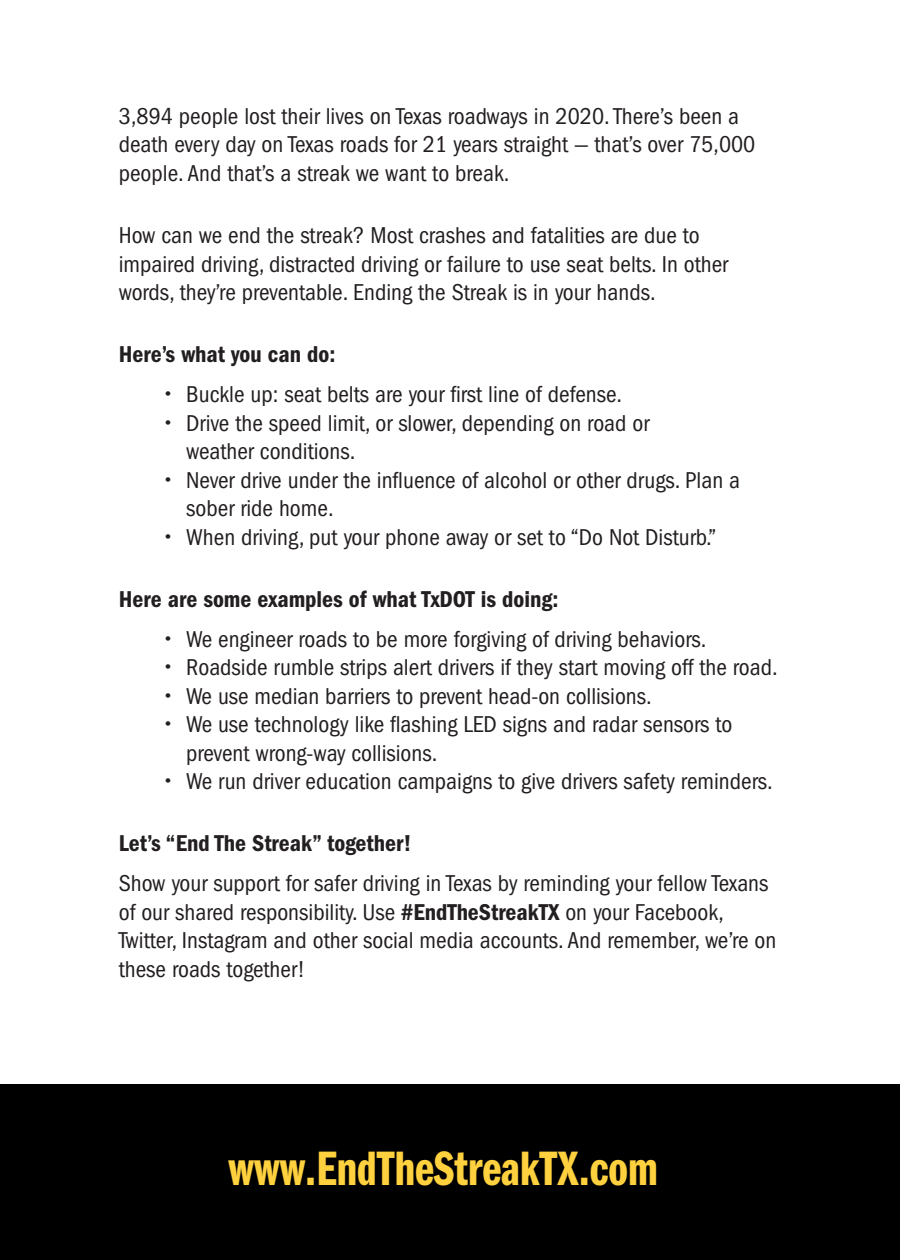
<style>
.page{position:relative;width:900px;height:1260px;background:#fff}
.page>*{position:absolute;margin:0;border:0;box-sizing:border-box;transform-origin:0 0}
.t1{font:50px "ITC Franklin Gothic Std Dm Cp";color:#ffd13e}
.t2{font:condensed 23.75px/28.5px "ITC Franklin Gothic Std";color:#231f20}
.t3{font:23.75px "ITC Franklin Gothic Std Dm Cd";color:#231f20}
.s1{font-family:"ITC Franklin Gothic Std Dm Cd";font-stretch:normal}
</style>
<div class="page">
<div style="left:0;top:1084px;width:900px;height:176px;background:#000"></div>
<p class="t2" style="left:119px;top:102px;width:638px">3,894 people lost their lives on Texas roadways in 2020. There’s been a death every day on Texas roads for 21 years straight — that’s over 75,000 people. And that’s a streak we want to break.</p>
<p class="t2" style="left:119px;top:221px;width:611px">How can we end the streak? Most crashes and fatalities are due to impaired driving, distracted driving or failure to use seat belts. In other words, they’re preventable. Ending the Streak is in your hands.</p>
<p class="t3" style="left:119px;top:341px;width:218px">Here’s what you can do:</p>
<p class="t2" style="left:186px;top:380px;width:555px">Buckle up: seat belts are your first line of defense.<br>Drive the speed limit, or slower, depending on road or<br>weather conditions.<br>Never drive under the influence of alcohol or other drugs. Plan a sober ride home.<br>When driving, put your phone away or set to “Do Not Disturb.”</p>
<p class="t3" style="left:119px;top:585px;width:441px">Here are some examples of what TxDOT is doing:</p>
<p class="t2" style="left:186px;top:625px;width:593px">We engineer roads to be more forgiving of driving behaviors.<br>Roadside rumble strips alert drivers if they start moving off the road.<br>We use median barriers to prevent head-on collisions.<br>We use technology like flashing LED signs and radar sensors to prevent wrong-way collisions.<br>We run driver education campaigns to give drivers safety reminders.</p>
<p class="t3" style="left:119px;top:830px;width:294px">Let’s “End The Streak” together!</p>
<p class="t2" style="left:119px;top:869px;width:659px">Show your support for safer driving in Texas by reminding your fellow Texans of our shared responsibility. Use <span class="s1">#EndTheStreakTX</span> on your Facebook, Twitter, Instagram and other social media accounts. And remember, we’re on these roads together!</p>
<h1 class="t1" style="left:229px;top:1141px;width:431px">www.EndTheStreakTX.com</h1>
</div>
